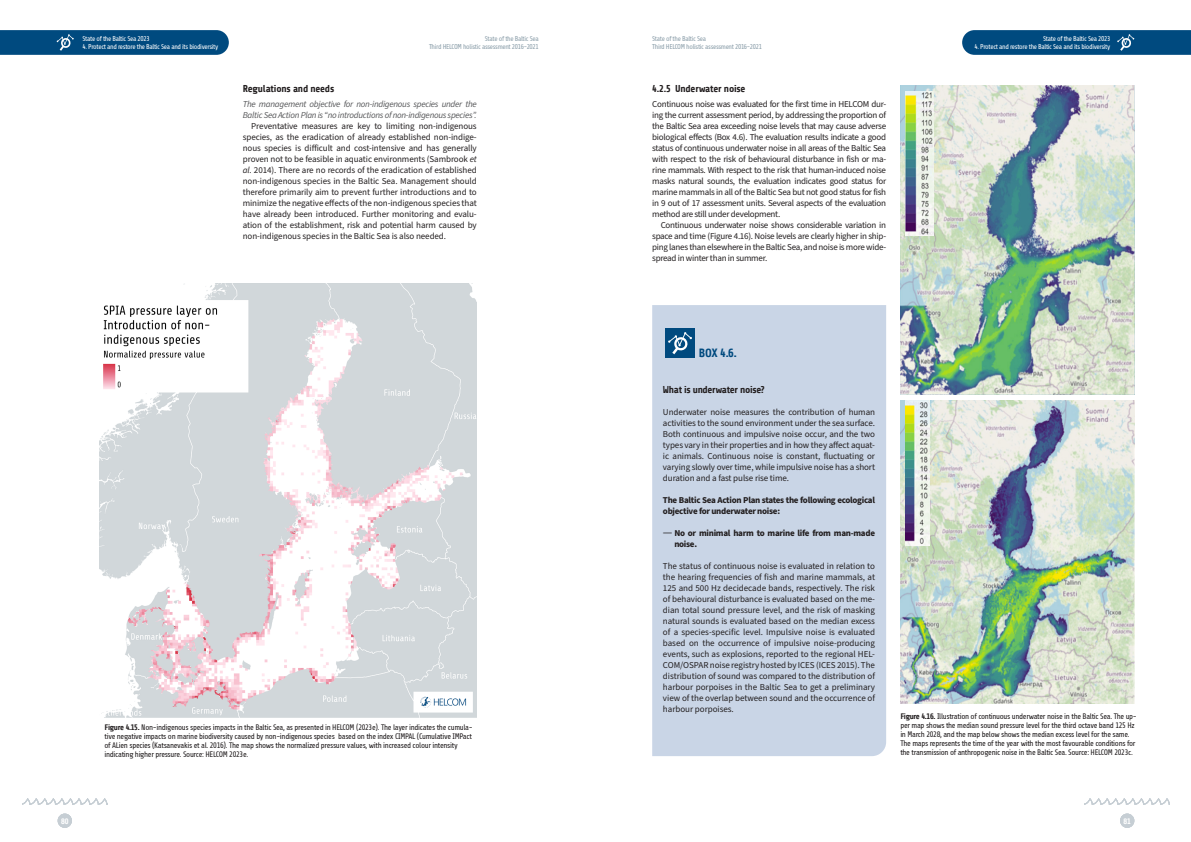
<style>
.page{position:relative;width:1191px;height:842px;background:#fff}
.page>*{position:absolute;margin:0;border:0;box-sizing:border-box;transform-origin:0 0}
.Body{font:700 12px "Share";color:#004a7f}
.Body-2{font:700 10px "Share";letter-spacing:-.025em;color:#231f20}
.H6_-___x_x_x{font:700 10px "Share";letter-spacing:-.02em;color:#231f20}
.t1{font:9px/11px "Source Sans Pro";letter-spacing:-.01em;color:#231f20;text-align:justify}
.Normal__Web{font:700 9px/11px "Source Sans Pro";letter-spacing:-.03em;color:#231f20}
.t2{font:italic 9px/11px "Source Sans Pro";letter-spacing:-.03em;color:#57585a}
.Body-3{font:8px/9px "Share";letter-spacing:-.04em;color:#231f20}
.t3{font:700 8px "Share";color:#fff}
.t4{font:7px "Share";letter-spacing:-.05em;color:#fff}
.t5{font:7px/8.4px "Share";letter-spacing:-.05em;color:#8c9faa}
.s1{font-style:italic}
.s2{font-weight:700}
.s3{font-weight:400;font-size:12px}
</style>
<div class="page">
<div style="left:1120px;top:814px;width:14px;height:14px;background:#c6ced4;border-radius:50%"></div>
<svg style="left:1084px;top:798px;width:85px;height:7px"></svg>
<div style="left:58px;top:814px;width:14px;height:14px;background:#c6ced4;border-radius:50%"></div>
<svg style="left:22px;top:798px;width:85px;height:7px"></svg>
<svg style="left:0;top:30px;width:229px;height:25px;background:#095083"></svg>
<svg style="left:962px;top:30px;width:229px;height:25px;background:#095083"></svg>
<img style="left:99px;top:283px;width:377px;height:434px">
<img style="left:900px;top:85px;width:234px;height:309px">
<img style="left:906px;top:91px;width:28px;height:145px">
<img style="left:900px;top:400px;width:234px;height:304px">
<img style="left:905px;top:400px;width:24px;height:145px">
<div style="left:652px;top:305px;width:234px;height:451px;background:#c9d5e6"></div>
<div style="left:665px;top:328px;width:30px;height:30px;background:#004a7f"></div>
<svg style="left:668px;top:332px;width:24px;height:22px"></svg>
<p class="t4" style="left:83px;top:35px;width:69px">State of the Baltic Sea 2023</p>
<p class="t4" style="left:83px;top:43px;width:137px">4. Protect and restore the Baltic Sea and its biodiversity</p>
<p class="t5" style="left:429px;top:34px;width:111px;text-align:right">State of the Baltic Sea<br>Third HELCOM holistic assessment 2016-2021</p>
<p class="H6_-___x_x_x" style="left:243px;top:83px;width:93px">Regulations and needs</p>
<p class="t2" style="left:243px;top:99px;width:235px">The management objective for non-indigenous species under the<br>Baltic Sea Action Plan is “no introductions of non-indigenous species”.</p>
<p class="t1" style="left:243px;top:121px;width:235px;text-indent:9px">Preventative measures are key to limiting non-indigenous species, as the eradication of already established non-indige&shy;nous species is difficult and cost-intensive and has generally proven not to be feasible in aquatic environments (Sambrook <span class="s1">et al.</span> 2014). There are no records of the eradication of established non-indigenous species in the Baltic Sea. Management should therefore primarily aim to prevent further introductions and to minimize the negative effects of the non-indigenous species that have already been introduced. Further monitoring and evalu&shy;ation of the establishment, risk and potential harm caused by non-indigenous species in the Baltic Sea is also needed.</p>
<p class="t3" style="left:61px;top:817px;width:9px">80</p>
<p class="Body-3" style="left:105px;top:723px;width:370px"><span class="s2">Figure 4.15.</span> Non-indigenous species impacts in the Baltic Sea, as presented in HELCOM (2023e). The layer indicates the cumula&shy;tive negative impacts on marine biodiversity caused by non-indigenous species based on the index CIMPAL (Cumulative IMPact of ALien species (Katsanevakis et al. 2016). The map shows the normalized pressure values, with increased colour intensity indicating higher pressure. Source: HELCOM 2023e.</p>
<p class="t5" style="left:652px;top:34px;width:111px">State of the Baltic Sea<br>Third HELCOM holistic assessment 2016-2021</p>
<p class="Body-2" style="left:652px;top:83px;width:95px">4.2.5 Underwater noise</p>
<p class="t1" style="left:652px;top:99px;width:235px">Continuous noise was evaluated for the first time in HELCOM dur&shy;ing the current assessment period, by addressing the proportion of the Baltic Sea area exceeding noise levels that may cause adverse biological effects (Box 4.6). The evaluation results indicate a good status of continuous underwater noise in all areas of the Baltic Sea with respect to the risk of behavioural disturbance in fish or ma&shy;rine mammals. With respect to the risk that human-induced noise masks natural sounds, the evaluation indicates good status for marine mammals in all of the Baltic Sea but not good status for fish in 9 out of 17 assessment units. Several aspects of the evaluation method are still under development.</p>
<p class="t1" style="left:652px;top:220px;width:235px;text-indent:9px">Continuous underwater noise shows considerable variation in space and time (Figure 4.16). Noise levels are clearly higher in ship&shy;ping lanes than elsewhere in the Baltic Sea, and noise is more wide&shy;spread in winter than in summer.</p>
<p class="t4" style="left:1043px;top:35px;width:69px">State of the Baltic Sea 2023</p>
<p class="t4" style="left:974px;top:43px;width:137px">4. Protect and restore the Baltic Sea and its biodiversity</p>
<p class="Body" style="left:699px;top:346px;width:39px">BOX 4.6.</p>
<p class="Body-2" style="left:663px;top:384px;width:103px">What is underwater noise?</p>
<p class="t1" style="left:663px;top:407px;width:214px">Underwater noise measures the contribution of human activities to the sound environment under the sea surface.<br>Both continuous and impulsive noise occur, and the two types vary in their properties and in how they affect aquat&shy;ic animals. Continuous noise is constant, fluctuating or varying slowly over time, while impulsive noise has a short duration and a fast pulse rise time.</p>
<p class="Normal__Web" style="left:663px;top:495px;width:214px">The Baltic Sea Action Plan states the following ecological objective for underwater noise:</p>
<p class="Normal__Web" style="left:674px;top:528px;width:202px;text-indent:-11px"><span class="s3">—</span> No or minimal harm to marine life from man-made noise.</p>
<p class="t1" style="left:663px;top:561px;width:214px">The status of continuous noise is evaluated in relation to the hearing frequencies of fish and marine mammals, at 125 and 500 Hz decidecade bands, respectively. The risk of behavioural disturbance is evaluated based on the me&shy;dian total sound pressure level, and the risk of masking natural sounds is evaluated based on the median excess of a species-specific level. Impulsive noise is evaluated based on the occurrence of impulsive noise-producing events, such as explosions, reported to the regional HEL-COM/OSPAR noise registry hosted by ICES (ICES 2015). The distribution of sound was compared to the distribution of harbour porpoises in the Baltic Sea to get a preliminary view of the overlap between sound and the occurrence of harbour porpoises.</p>
<p class="Body-3" style="left:900px;top:712px;width:238px"><span class="s2">Figure 4.16.</span> Illustration of continuous underwater noise in the Baltic Sea. The up&shy;per map shows the median sound pressure level for the third octave band 125 Hz in March 2028, and the map below shows the median excess level for the same.<br>The maps represents the time of the year with the most favourable conditions for the transmission of anthropogenic noise in the Baltic Sea. Source: HELCOM 2023c.</p>
<p class="t3" style="left:1123px;top:817px;width:9px">81</p>
</div>
